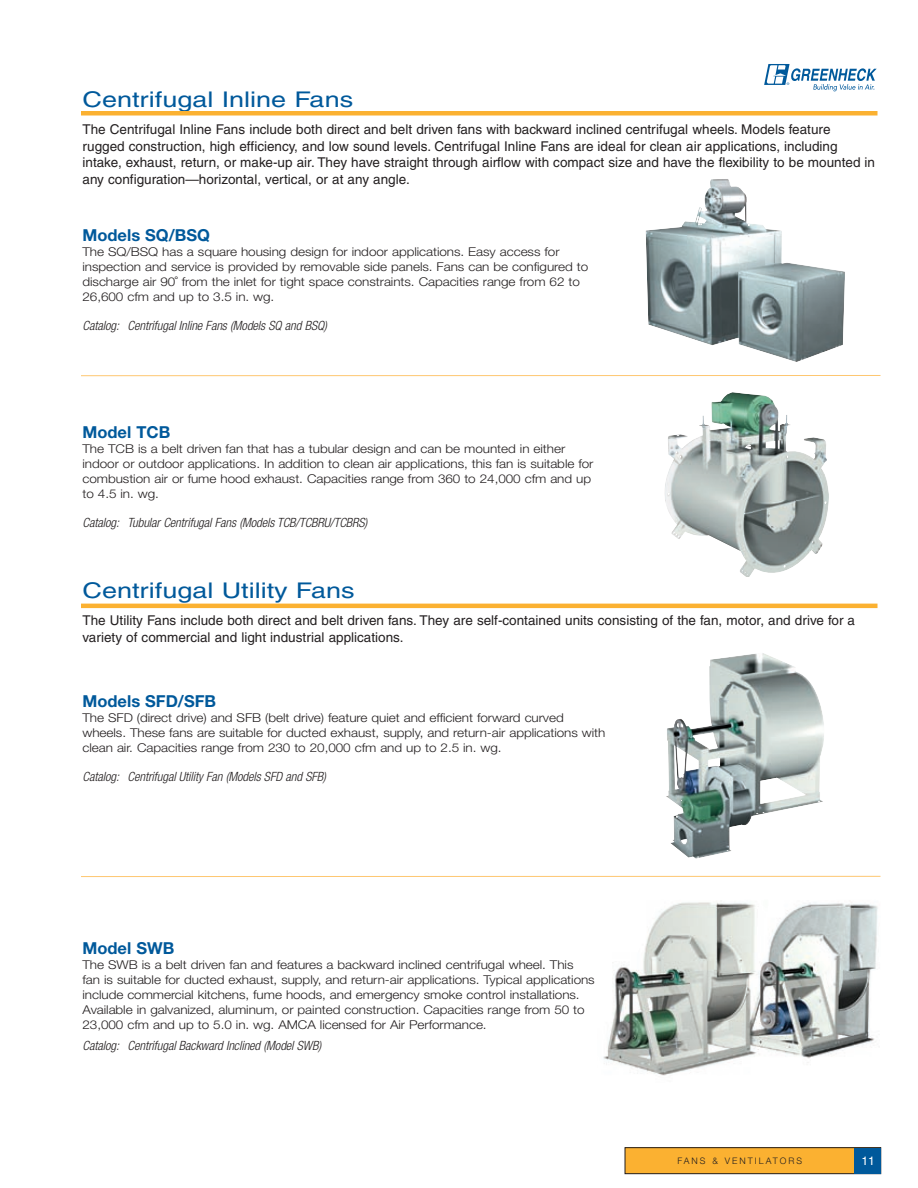
<style>
.page{position:relative;width:918px;height:1188px;background:#fff}
.page>*{position:absolute;margin:0;border:0;box-sizing:border-box;transform-origin:0 0}
.t1{font:21.6px "Helvetica";color:#00599b;scale:1.25 1}
.t2{font:700 16.5px "Helvetica Neue LT Std";color:#00599b}
.t3{font:13.5px/16.5px "Helvetica";color:#231f20}
.t4{font:italic 300 condensed 12.75px "Helvetica Neue LT Std";letter-spacing:-.005em;color:#231f20}
.t5{font:300 12.15px/15px "Helvetica Neue LT Std";letter-spacing:-.005em;color:#231f20;scale:1.11 1}
.t6{font:12px "Helvetica";color:#fff}
.t7{font:300 9px "Helvetica Neue LT Std";letter-spacing:.225em;color:#231f20}
</style>
<div class="page">
<svg style="left:764px;top:64px;width:113px;height:27px"></svg>
<div style="left:625px;top:1148px;width:256px;height:26px;background:#fbb131"></div>
<div style="left:625px;top:1147px;width:256px;height:27px;border:1px solid #231f20"></div>
<div style="left:854px;top:1148px;width:26px;height:25px;background:#00599b"></div>
<div style="left:81px;top:111px;width:797px;height:5px;background:#fbb131"></div>
<img style="left:646px;top:179px;width:199px;height:183px">
<img style="left:665px;top:392px;width:164px;height:184px">
<hr style="left:81px;top:604px;width:797px;height:4px;background:#fbb131">
<img style="left:666px;top:653px;width:158px;height:206px">
<img style="left:603px;top:902px;width:275px;height:174px">
<hr style="left:81px;top:375px;width:799px;height:1px;background:#fec771">
<hr style="left:81px;top:876px;width:799px;height:1px;background:#fec771">
<h1 class="t1" style="left:83px;top:87px;width:218px">Centrifugal Inline Fans</h1>
<p class="t3" style="left:83px;top:121px;width:794px">The Centrifugal Inline Fans include both direct and belt driven fans with backward inclined centrifugal wheels. Models feature rugged construction, high efficiency, and low sound levels. Centrifugal Inline Fans are ideal for clean air applications, including intake, exhaust, return, or make-up air. They have straight through airflow with compact size and have the flexibility to be mounted in any configuration—horizontal, vertical, or at any angle.</p>
<h2 class="t2" style="left:83px;top:225px;width:129px">Models SQ/BSQ</h2>
<p class="t5" style="left:83px;top:244px;width:457px">The SQ/BSQ has a square housing design for indoor applications. Easy access for inspection and service is provided by removable side panels. Fans can be configured to discharge air 90˚ from the inlet for tight space constraints. Capacities range from 62 to 26,600 cfm and up to 3.5 in. wg.</p>
<p class="t4" style="left:83px;top:319px;width:246px">Catalog: Centrifugal Inline Fans (Models SQ and BSQ)</p>
<h2 class="t2" style="left:83px;top:422px;width:89px">Model TCB</h2>
<p class="t5" style="left:83px;top:441px;width:462px">The TCB is a belt driven fan that has a tubular design and can be mounted in either indoor or outdoor applications. In addition to clean air applications, this fan is suitable for combustion air or fume hood exhaust. Capacities range from 360 to 24,000 cfm and up to 4.5 in. wg.</p>
<p class="t4" style="left:83px;top:515px;width:286px">Catalog: Tubular Centrifugal Fans (Models TCB/TCBRU/TCBRS)</p>
<h1 class="t1" style="left:83px;top:578px;width:219px">Centrifugal Utility Fans</h1>
<p class="t3" style="left:83px;top:612px;width:774px">The Utility Fans include both direct and belt driven fans. They are self-contained units consisting of the fan, motor, and drive for a variety of commercial and light industrial applications.</p>
<h2 class="t2" style="left:83px;top:691px;width:135px">Models SFD/SFB</h2>
<p class="t5" style="left:83px;top:710px;width:473px">The SFD (direct drive) and SFB (belt drive) feature quiet and efficient forward curved wheels. These fans are suitable for ducted exhaust, supply, and return-air applications with clean air. Capacities range from 230 to 20,000 cfm and up to 2.5 in. wg.</p>
<p class="t4" style="left:83px;top:769px;width:245px">Catalog: Centrifugal Utility Fan (Models SFD and SFB)</p>
<h2 class="t2" style="left:83px;top:938px;width:93px">Model SWB</h2>
<p class="t5" style="left:83px;top:957px;width:463px">The SWB is a belt driven fan and features a backward inclined centrifugal wheel. This<br>fan is suitable for ducted exhaust, supply, and return-air applications. Typical applications include commercial kitchens, fume hoods, and emergency smoke control installations.<br>Available in galvanized, aluminum, or painted construction. Capacities range from 50 to 23,000 cfm and up to 5.0 in. wg. AMCA licensed for Air Performance.</p>
<p class="t4" style="left:83px;top:1039px;width:240px">Catalog: Centrifugal Backward Inclined (Model SWB)</p>
<p class="t7" style="left:678px;top:1156px;width:126px">FANS &amp; VENTILATORS</p>
<p class="t6" style="left:862px;top:1154px;width:15px">11</p>
</div>
